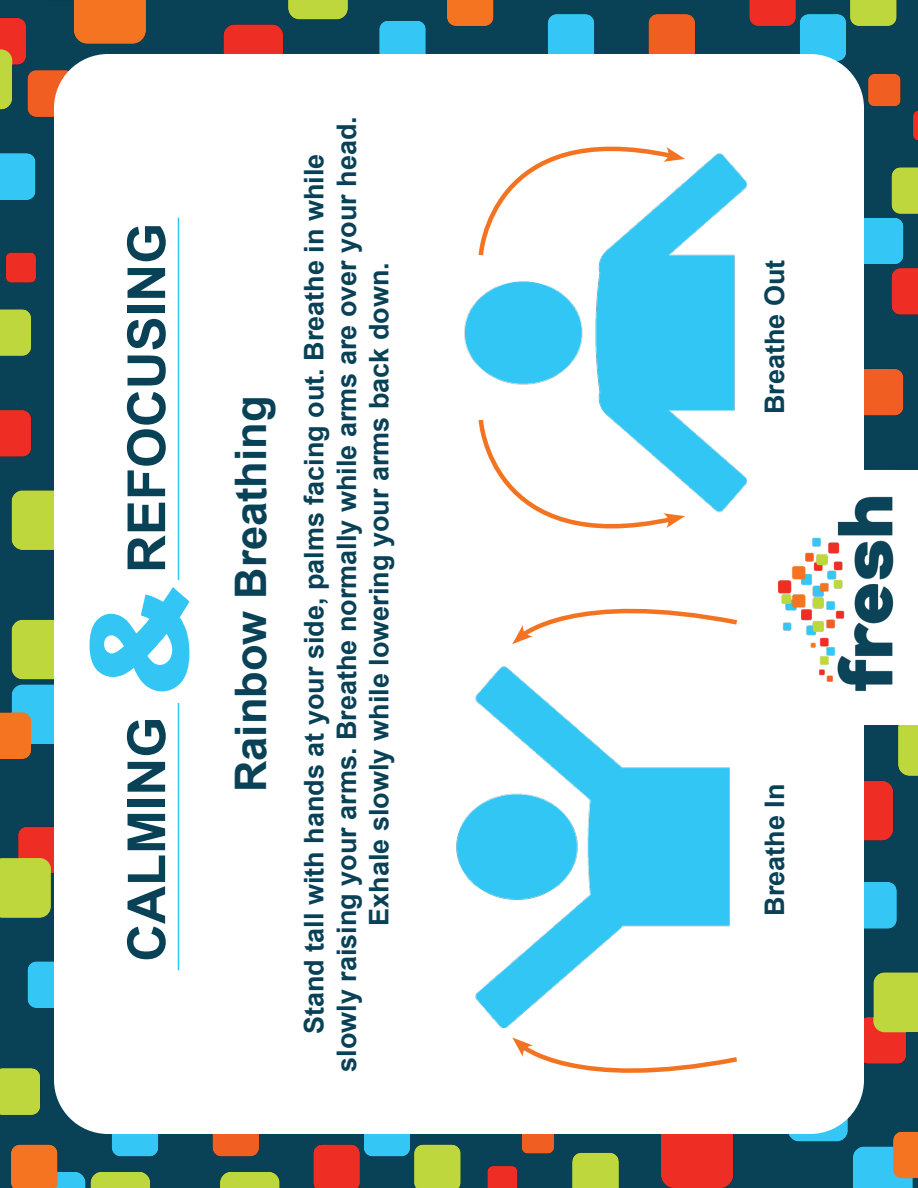
<style>
.page{position:relative;width:918px;height:1188px;background:#fff}
.page>*{position:absolute;margin:0;border:0;box-sizing:border-box;transform-origin:0 0}
.t1{font:900 135px "Arial";color:#33c5f3}
.t2{font:700 52.5px "Arial";color:#094257}
.t3{font:700 43.5px "Arial";color:#094257}
.t4{font:700 27px/32.4px "Arial";color:#094257;text-align:center}
</style>
<div class="page">
<img style="left:850px;top:883px;width:68px;height:305px">
<img style="left:0;top:0;width:198px;height:199px">
<img style="left:864px;top:111px;width:54px;height:755px">
<img style="left:0;top:216px;width:54px;height:791px">
<img style="left:0;top:1059px;width:487px;height:129px">
<img style="left:198px;top:0;width:720px;height:111px">
<div style="left:742px;top:470px;width:176px;height:255px;background:#fff"></div>
<img style="left:487px;top:1117px;width:363px;height:71px">
<div style="left:54px;top:54px;width:810px;height:1080px;background:#fff;border-radius:54px"></div>
<img style="left:456px;top:666px;width:274px;height:362px">
<img style="left:464px;top:153px;width:283px;height:360px">
<svg style="left:512px;top:608px;width:225px;height:36px"></svg>
<svg style="left:512px;top:1037px;width:225px;height:36px"></svg>
<svg style="left:476px;top:146px;width:209px;height:114px"></svg>
<svg style="left:476px;top:416px;width:209px;height:113px"></svg>
<img style="left:778px;top:496px;width:116px;height:196px">
<hr style="left:178px;top:703px;width:1px;height:267px;background:#33c5f3">
<hr style="left:178px;top:218px;width:1px;height:362px;background:#33c5f3">
<p class="t2" style="left:112px;top:573px;width:352px;rotate:-90deg">REFOCUSING</p>
<p class="t1" style="left:42px;top:702px;width:122px;rotate:-90deg">&amp;</p>
<p class="t2" style="left:112px;top:962px;width:246px;rotate:-90deg">CALMING</p>
<p class="t3" style="left:222px;top:792px;width:398px;rotate:-90deg">Rainbow Breathing</p>
<p class="t4" style="left:331px;top:1072px;width:957px;rotate:-90deg">slowly raising your arms. Breathe normally while arms are over your head.<br>Exhale slowly while lowering your arms back down.</p>
<p class="t4" style="left:299px;top:1034px;width:882px;rotate:-90deg">Stand tall with hands at your side, palms facing out. Breathe in while</p>
<p class="t4" style="left:759px;top:414px;width:156px;rotate:-90deg">Breathe Out</p>
<p class="t4" style="left:759px;top:916px;width:134px;rotate:-90deg">Breathe In</p>
</div>
